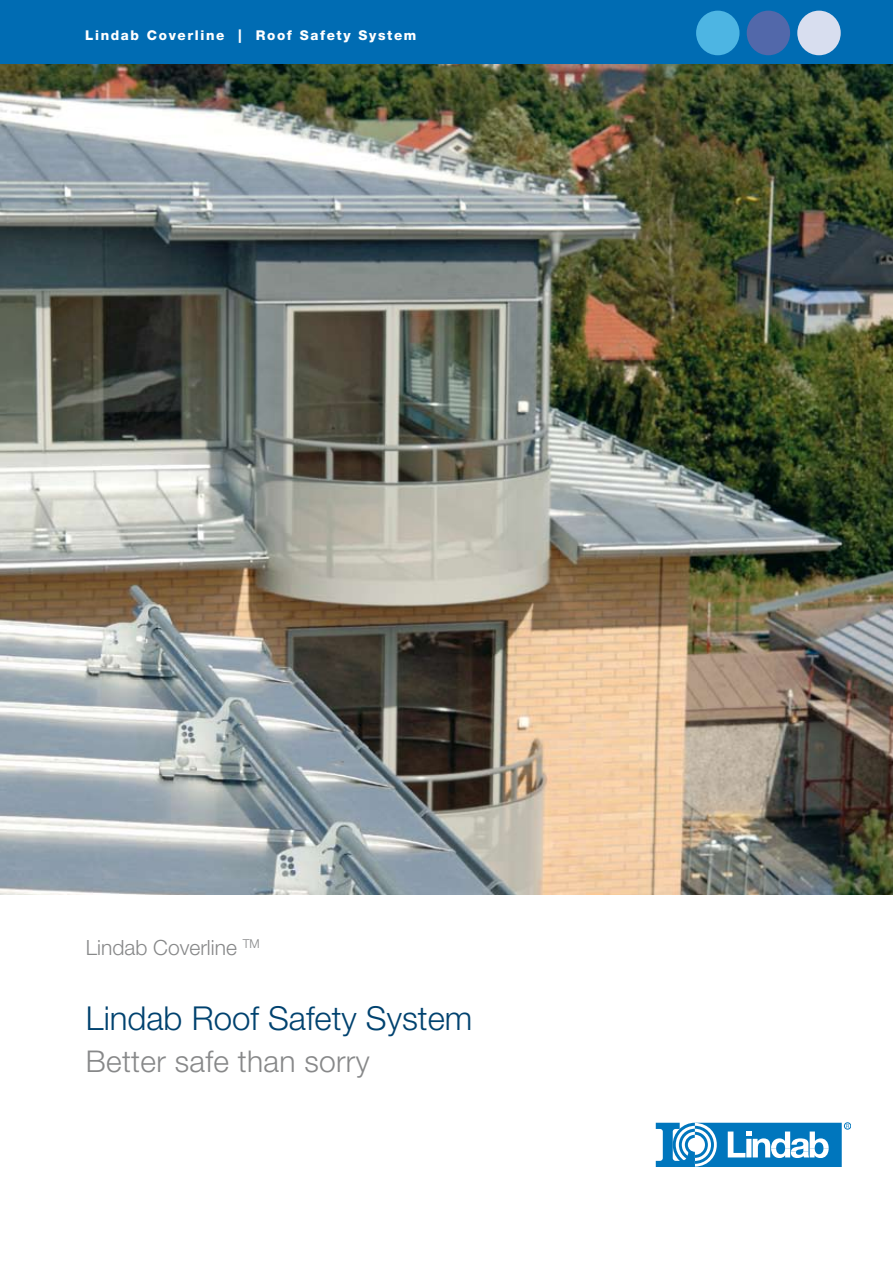
<style>
.page{position:relative;width:893px;height:1263px;background:#fff}
.page>*{position:absolute;margin:0;border:0;box-sizing:border-box;transform-origin:0 0}
.t1{font:300 33px "Helvetica Neue";color:#00426f}
.t2{font:300 30px "Helvetica Neue";letter-spacing:.01em;color:#878889}
.t3{font:300 21px "Helvetica Neue";color:#878889}
.t4{font:800 13.5px "Helvetica Neue";letter-spacing:.12em;color:#fff}
</style>
<div class="page">
<img style="left:0;top:64px;width:893px;height:830px">
<div style="left:0;top:0;width:893px;height:64px;background:#006cb3"></div>
<div style="left:696px;top:11px;width:43px;height:44px;background:#4db5e3;border-radius:50%"></div>
<div style="left:747px;top:11px;width:43px;height:44px;background:#5268aa;border-radius:50%"></div>
<div style="left:797px;top:11px;width:44px;height:44px;background:#d8deef;border-radius:50%"></div>
<div style="left:844px;top:1123px;width:7px;height:6px;border:1px solid #0076bd;border-radius:50%"></div>
<svg style="left:656px;top:1123px;width:193px;height:44px"></svg>
<p class="t4" style="left:85px;top:27px;width:333px">Lindab Coverline | Roof Safety System</p>
<h3 class="t3" style="left:86px;top:934px;width:175px">Lindab Coverline <sup>TM</sup></h3>
<h1 class="t1" style="left:86px;top:998px;width:388px">Lindab Roof Safety System</h1>
<h2 class="t2" style="left:86px;top:1043px;width:285px">Better safe than sorry</h2>
</div>
